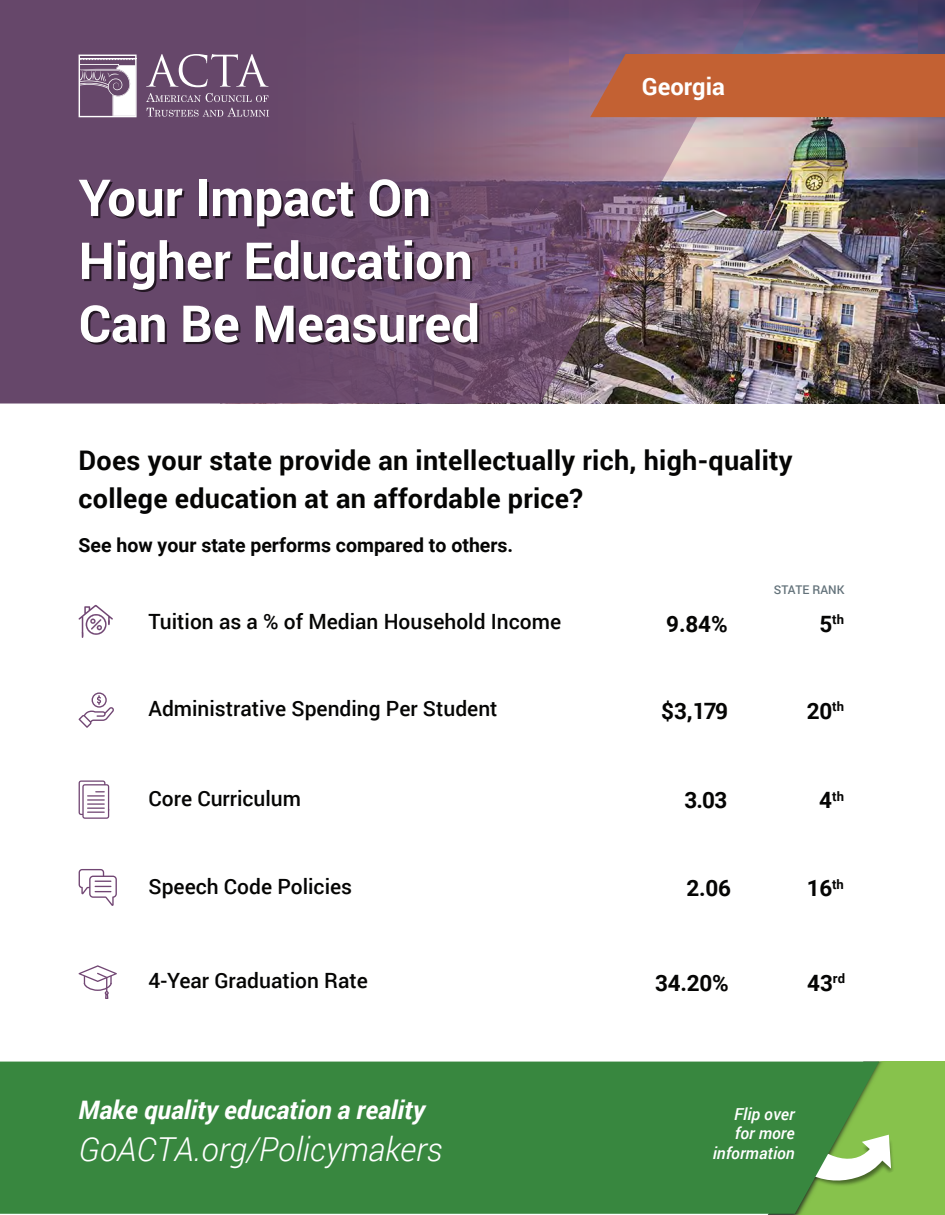
<style>
.page{position:relative;width:945px;height:1215px;background:#fff}
.page>*{position:absolute;margin:0;border:0;box-sizing:border-box;transform-origin:0 0}
.t1{font:700 51px/63px "Roboto";color:#fff}
.t2{font:italic 300 33px "Roboto";color:#fff}
.t3{font:700 27px/37.5px "Roboto";letter-spacing:.01em;color:#050504}
.t4{font:italic 700 25.5px "Roboto";color:#fff}
.t5{font:700 23.85px "Roboto";color:#fff}
.t6{font:700 22.5px "Roboto";letter-spacing:-.01em;color:#050504}
.t7{font:700 22.5px "Roboto";color:#050504}
.t8{font:500 21px "Roboto";color:#050504}
.t9{font:700 19.5px "Roboto";color:#050504}
.t10{font:italic 500 16.5px/19.5px "Roboto";color:#fff;text-align:right}
.t11{font:700 13.05px "Roboto";color:#050504}
.t12{font:500 12px "Roboto";color:#63727a}
.s1{font-style:inherit}
.s2{font-size:22.5px}
</style>
<div class="page">
<img style="left:761px;top:0;width:184px;height:404px">
<img style="left:0;top:0;width:761px;height:404px">
<div style="left:590px;top:54px;width:355px;height:63px;background:#c36133"></div>
<svg style="left:79px;top:605px;width:34px;height:33px"></svg>
<svg style="left:79px;top:965px;width:38px;height:34px"></svg>
<svg style="left:79px;top:869px;width:38px;height:37px"></svg>
<svg style="left:79px;top:780px;width:30px;height:39px"></svg>
<svg style="left:79px;top:692px;width:35px;height:36px"></svg>
<svg style="left:79px;top:55px;width:58px;height:62px"></svg>
<svg style="left:146px;top:54px;width:123px;height:33px;background:#836a86"></svg>
<svg style="left:146px;top:93px;width:122px;height:9px"></svg>
<svg style="left:147px;top:108px;width:122px;height:9px"></svg>
<div style="left:889px;top:1062px;width:56px;height:153px;background:#87c24c"></div>
<svg style="left:768px;top:1062px;width:125px;height:153px"></svg>
<div style="left:0;top:1062px;width:879px;height:152px;background:#38873f"></div>
<h1 class="t1" style="left:79px;top:164px;width:403px">Your Impact On<br>Higher Education<br>Can Be Measured</h1>
<p class="t5" style="left:642px;top:70px;width:85px">Georgia</p>
<p class="t3" style="left:79px;top:441px;width:716px">Does your state provide an intellectually rich, high-quality college education at an affordable price?</p>
<p class="t9" style="left:79px;top:531px;width:436px">See how your state performs compared to others.</p>
<p class="t8" style="left:148px;top:607px;width:414px">Tuition as a % of Median Household Income</p>
<p class="t12" style="left:774px;top:581px;width:72px">STATE RANK</p>
<p class="t6" style="left:666px;top:608px;width:63px">9.84<span class="s1">%</span></p>
<p class="t11" style="left:819px;top:610px;width:26px"><span class="s2">5</span>th</p>
<p class="t8" style="left:148px;top:694px;width:351px">Administrative Spending Per Student</p>
<p class="t7" style="left:661px;top:695px;width:68px">$3,1<span class="s1">7</span>9</p>
<p class="t6" style="left:807px;top:695px;width:39px">20<sup>th</sup></p>
<p class="t8" style="left:148px;top:784px;width:154px">Core Curriculum</p>
<p class="t6" style="left:684px;top:784px;width:44px">3.03</p>
<p class="t11" style="left:819px;top:787px;width:26px"><span class="s2">4</span>th</p>
<p class="t8" style="left:148px;top:871px;width:205px">Speech Code Policies</p>
<p class="t6" style="left:686px;top:872px;width:46px">2.06</p>
<p class="t6" style="left:807px;top:872px;width:38px">16<sup>th</sup></p>
<p class="t8" style="left:148px;top:966px;width:221px">4-Year Graduation Rate</p>
<p class="t6" style="left:655px;top:967px;width:75px"><span class="s1">3</span>4.20<span class="s1">%</span></p>
<p class="t6" style="left:807px;top:967px;width:39px">43<sup>rd</sup></p>
<p class="t4" style="left:79px;top:1092px;width:348px">Make quality education a reality</p>
<h2 class="t2" style="left:79px;top:1127px;width:366px">GoACTA.org/Policymakers</h2>
<p class="t10" style="left:713px;top:1103px;width:83px">Flip over for more information</p>
</div>
